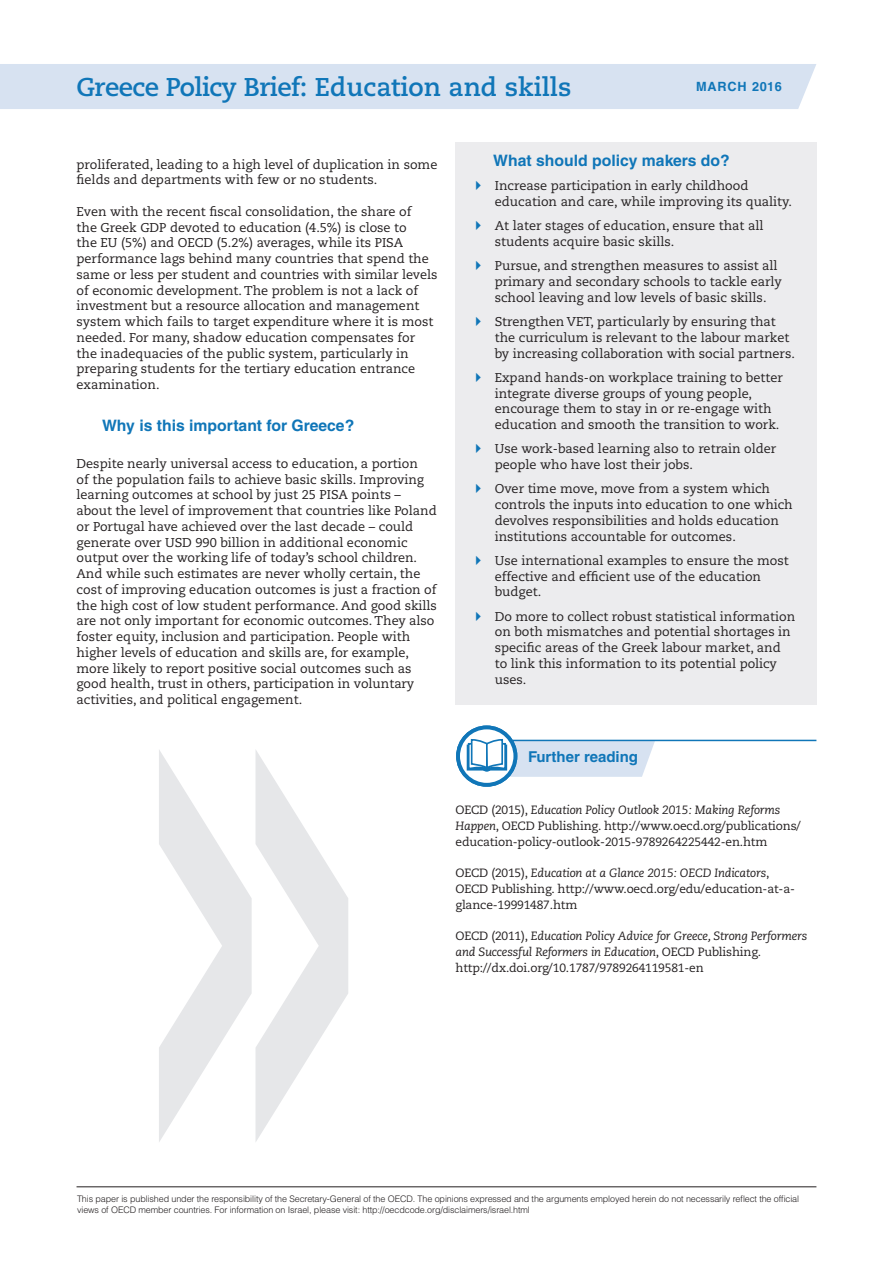
<style>
.page{position:relative;width:893px;height:1263px;background:#fff}
.page>*{position:absolute;margin:0;border:0;box-sizing:border-box;transform-origin:0 0}
.t1{font:700 25.65px "Caecilia LT Std";letter-spacing:-.02em;color:#1076b8}
._4_Blue_Titles{font:700 15.75px "Helvetica LT Std";color:#1076b8}
.t2{font:700 15px "Helvetica LT Std";color:#1076b8}
._5_Main_text{font:12.75px/15.8px "Caecilia LT Std";color:#231f20}
.t3{font:700 12.75px "Helvetica LT Std";letter-spacing:.065em;color:#1076b8}
._0_Further_reading{font:12px/15.8px "Caecilia LT Std";letter-spacing:-.01em;color:#231f20}
._0_Further_reading-2{font:italic 12px/15.8px "Caecilia LT Std";letter-spacing:-.01em;color:#231f20}
.t4{font:300 9px/10.5px "Helvetica LT Std";letter-spacing:-.01em;color:#231f20}
.s1{font-style:italic}
.s2{font-style:normal}
</style>
<div class="page">
<div style="left:0;top:64px;width:816px;height:45px;background:#d7e2f1"></div>
<hr style="left:77px;top:1186px;width:739px;height:1px;background:#231f20">
<svg style="left:159px;top:750px;width:189px;height:392px"></svg>
<svg style="left:456px;top:725px;width:61px;height:62px"></svg>
<svg style="left:465px;top:738px;width:190px;height:39px"></svg>
<hr style="left:512px;top:740px;width:304px;height:1px;background:#1076b8">
<div style="left:455px;top:142px;width:361px;height:563px;background:#ececee"></div>
<p class="t1" style="left:77px;top:72px;width:496px">Greece Policy Brief: Education and skills</p>
<p class="t3" style="left:696px;top:79px;width:87px">MARCH 2016</p>
<p class="_5_Main_text" style="left:77px;top:156px;width:362px">proliferated, leading to a high level of duplication in some fields and departments with few or no students.</p>
<p class="_5_Main_text" style="left:77px;top:204px;width:362px">Even with the recent fiscal consolidation, the share of<br>the Greek GDP devoted to education (4.5%) is close to<br>the EU (5%) and OECD (5.2%) averages, while its PISA performance lags behind many countries that spend the same or less per student and countries with similar levels of economic development. The problem is not a lack of investment but a resource allocation and management system which fails to target expenditure where it is most needed. For many, shadow education compensates for the inadequacies of the public system, particularly in preparing students for the tertiary education entrance examination.</p>
<p class="_4_Blue_Titles" style="left:102px;top:416px;width:254px">Why is this important for Greece?</p>
<p class="_5_Main_text" style="left:77px;top:456px;width:362px">Despite nearly universal access to education, a portion<br>of the population fails to achieve basic skills. Improving learning outcomes at school by just 25 PISA points – about the level of improvement that countries like Poland or Portugal have achieved over the last decade – could generate over USD 990 billion in additional economic output over the working life of today’s school children.<br>And while such estimates are never wholly certain, the cost of improving education outcomes is just a fraction of the high cost of low student performance. And good skills are not only important for economic outcomes. They also foster equity, inclusion and participation. People with higher levels of education and skills are, for example, more likely to report positive social outcomes such as good health, trust in others, participation in voluntary activities, and political engagement.</p>
<p class="_4_Blue_Titles" style="left:493px;top:151px;width:238px">What should policy makers do?</p>
<p class="_5_Main_text" style="left:495px;top:178px;width:299px">Increase participation in early childhood education and care, while improving its quality.</p>
<p class="_5_Main_text" style="left:495px;top:218px;width:270px">At later stages of education, ensure that all students acquire basic skills.</p>
<p class="_5_Main_text" style="left:495px;top:258px;width:289px">Pursue, and strengthen measures to assist all primary and secondary schools to tackle early school leaving and low levels of basic skills.</p>
<p class="_5_Main_text" style="left:495px;top:314px;width:302px">Strengthen VET, particularly by ensuring that the curriculum is relevant to the labour market by increasing collaboration with social partners.</p>
<p class="_5_Main_text" style="left:495px;top:370px;width:290px">Expand hands-on workplace training to better integrate diverse groups of young people, encourage them to stay in or re-engage with education and smooth the transition to work.</p>
<p class="_5_Main_text" style="left:495px;top:441px;width:283px">Use work-based learning also to retrain older people who have lost their jobs.</p>
<p class="_5_Main_text" style="left:495px;top:481px;width:299px">Over time move, move from a system which controls the inputs into education to one which devolves responsibilities and holds education institutions accountable for outcomes.</p>
<p class="_5_Main_text" style="left:495px;top:553px;width:296px">Use international examples to ensure the most effective and efficient use of the education budget.</p>
<p class="_5_Main_text" style="left:495px;top:609px;width:302px">Do more to collect robust statistical information on both mismatches and potential shortages in specific areas of the Greek labour market, and to link this information to its potential policy uses.</p>
<p class="t2" style="left:528px;top:747px;width:112px">Further reading</p>
<p class="_0_Further_reading" style="left:455px;top:802px;width:347px">OECD (2015), <span class="s1">Education Policy Outlook 2015: Making Reforms<br>Happen</span>, OECD Publishing. http://www.oecd.org/publications/ education-policy-outlook-2015-9789264225442-en.htm</p>
<p class="_0_Further_reading" style="left:455px;top:865px;width:341px">OECD (2015), <span class="s1">Education at a Glance 2015: OECD Indicators</span>,<br>OECD Publishing. http://www.oecd.org/edu/education-at-a&shy;glance-19991487.htm</p>
<p class="_0_Further_reading-2" style="left:455px;top:929px;width:353px"><span class="s2">OECD (2011),</span> Education Policy Advice for Greece, Strong Performers and Successful Reformers in Education<span class="s2">, OECD Publishing. http://dx.doi.org/10.1787/9789264119581-en</span></p>
<p class="t4" style="left:77px;top:1194px;width:724px">This paper is published under the responsibility of the Secretary-General of the OECD. The opinions expressed and the arguments employed herein do not necessarily reflect the official views of OECD member countries. For information on Israel, please visit: http://oecdcode.org/disclaimers/israel.html</p>
</div>
